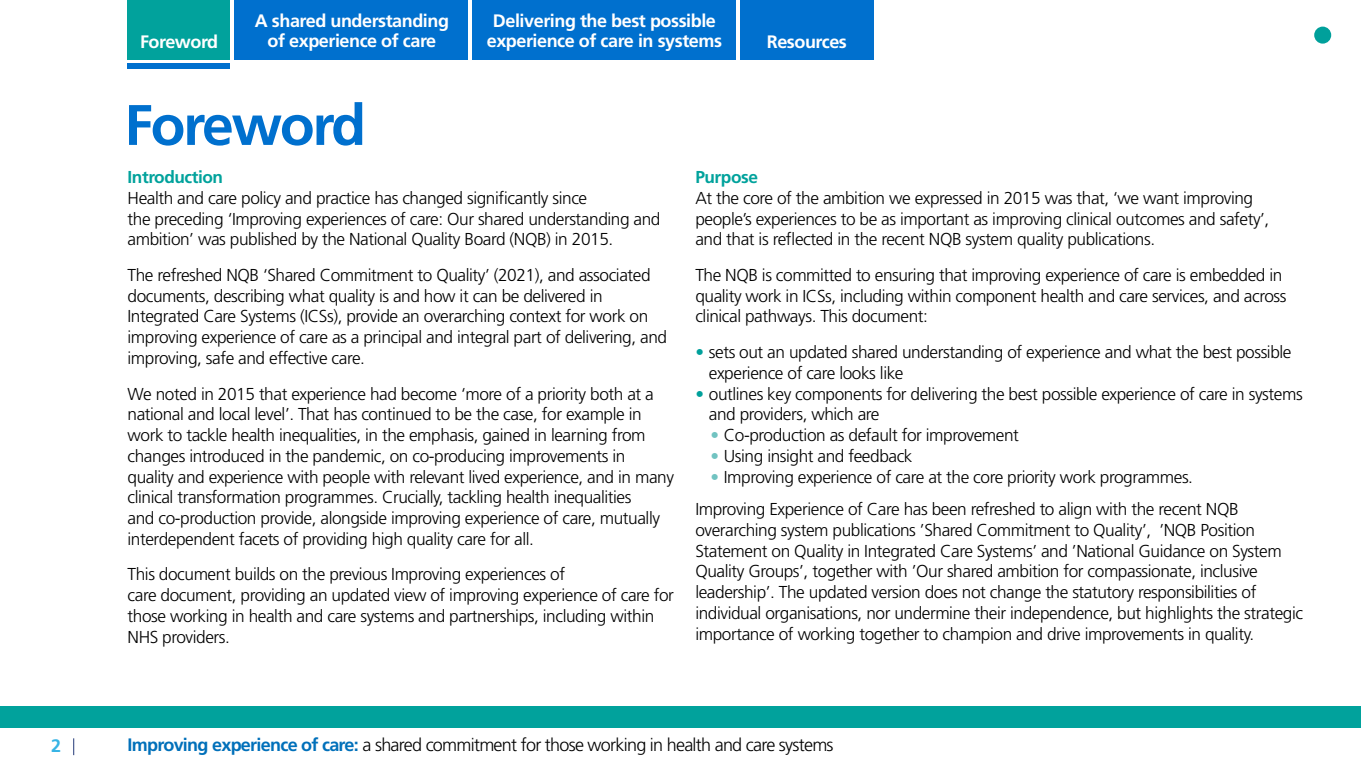
<style>
.page{position:relative;width:1361px;height:766px;background:#fff}
.page>*{position:absolute;margin:0;border:0;box-sizing:border-box;transform-origin:0 0}
.t1{font:700 57px "Frutiger LT Std";letter-spacing:-.04em;color:#0070ce}
.t2{font:700 18px/19.5px "Frutiger LT Std";letter-spacing:-.025em;color:#fff;text-align:center}
.t3{font:300 18px "Frutiger LT Std";letter-spacing:-.04em;color:#000}
.t4{font:700 18px "Frutiger LT Std";color:#37b4e5}
.t5{font:300 17.25px/20.7px "Frutiger LT Std";letter-spacing:-.025em;color:#000}
.t6{font:700 17.25px "Frutiger LT Std";letter-spacing:-.025em;color:#01a29c}
.s1{color:#00a09b}
.s2{color:#71c3c1}
.s3{font-weight:700;color:#0070ba}
</style>
<div class="page">
<div style="left:740px;top:0;width:134px;height:60px;background:#0070ce"></div>
<div style="left:234px;top:0;width:234px;height:60px;background:#0070ce"></div>
<div style="left:472px;top:0;width:264px;height:60px;background:#0070ce"></div>
<div style="left:128px;top:0;width:102px;height:60px;background:#01a29c"></div>
<div style="left:0;top:706px;width:1361px;height:21px;background:#01a29c"></div>
<div style="left:128px;top:64px;width:102px;height:5px;background:#0070ce"></div>
<svg style="left:73px;top:738px;width:1px;height:17px"></svg>
<div style="left:1314px;top:27px;width:17px;height:17px;background:#00a09b;border-radius:50%"></div>
<p class="t2" style="left:255px;top:11px;width:196px">A shared understanding</p>
<p class="t2" style="left:267px;top:31px;width:170px">of experience of care</p>
<p class="t2" style="left:487px;top:11px;width:237px">Delivering the best possible experience of care in systems</p>
<p class="t2" style="left:140px;top:32px;width:80px">Foreword</p>
<p class="t2" style="left:767px;top:32px;width:82px">Resources</p>
<p class="t1" style="left:124px;top:92px;width:243px">Foreword</p>
<p class="t6" style="left:128px;top:167px;width:97px">Introduction</p>
<p class="t5" style="left:128px;top:188px;width:534px">Health and care policy and practice has changed significantly since<br>the preceding ‘Improving experiences of care: Our shared understanding and ambition’ was published by the National Quality Board (NQB) in 2015.</p>
<p class="t5" style="left:128px;top:265px;width:541px">The refreshed NQB ‘Shared Commitment to Quality’ (2021), and associated documents, describing what quality is and how it can be delivered in Integrated Care Systems (ICSs), provide an overarching context for work on improving experience of care as a principal and integral part of delivering, and improving, safe and effective care.</p>
<p class="t5" style="left:128px;top:383px;width:548px">We noted in 2015 that experience had become ‘more of a priority both at a national and local level’. That has continued to be the case, for example in work to tackle health inequalities, in the emphasis, gained in learning from changes introduced in the pandemic, on co-producing improvements in quality and experience with people with relevant lived experience, and in many clinical transformation programmes. Crucially, tackling health inequalities<br>and co-production provide, alongside improving experience of care, mutually interdependent facets of providing high quality care for all.</p>
<p class="t5" style="left:128px;top:564px;width:548px">This document builds on the previous Improving experiences of<br>care document, providing an updated view of improving experience of care for those working in health and care systems and partnerships, including within NHS providers.</p>
<p class="t6" style="left:695px;top:167px;width:64px">Purpose</p>
<p class="t5" style="left:695px;top:188px;width:575px">At the core of the ambition we expressed in 2015 was that, ‘we want improving people’s experiences to be as important as improving clinical outcomes and safety’,</p>
<p class="t5" style="left:695px;top:229px;width:461px">and that is reflected in the recent NQB system quality publications.</p>
<p class="t5" style="left:695px;top:265px;width:592px">The NQB is committed to ensuring that improving experience of care is embedded in quality work in ICSs, including within component health and care services, and across clinical pathways. This document:</p>
<p class="t5" style="left:709px;top:342px;width:584px;text-indent:-14px"><span class="s1">•</span> sets out an updated shared understanding of experience and what the best possible experience of care looks like</p>
<p class="t5" style="left:709px;top:383px;width:595px;text-indent:-14px"><span class="s1">•</span> outlines key components for delivering the best possible experience of care in systems and providers, which are</p>
<p class="t5" style="left:710px;top:425px;width:310px"><span class="s2">•</span> Co-production as default for improvement</p>
<p class="t5" style="left:710px;top:445px;width:204px"><span class="s2">•</span> Using insight and feedback</p>
<p class="t5" style="left:710px;top:466px;width:484px"><span class="s2">•</span> Improving experience of care at the core priority work programmes.</p>
<p class="t5" style="left:695px;top:499px;width:609px">Improving Experience of Care has been refreshed to align with the recent NQB overarching system publications ’Shared Commitment to Quality’, ’NQB Position Statement on Quality in Integrated Care Systems’ and ’National Guidance on System Quality Groups’, together with ’Our shared ambition for compassionate, inclusive leadership’. The updated version does not change the statutory responsibilities of individual organisations, nor undermine their independence, but highlights the strategic importance of working together to champion and drive improvements in quality.</p>
<p class="t4" style="left:51px;top:734px;width:12px">2</p>
<p class="t3" style="left:128px;top:734px;width:707px"><span class="s3">Improving experience of care:</span> a shared commitment for those working in health and care systems</p>
</div>
